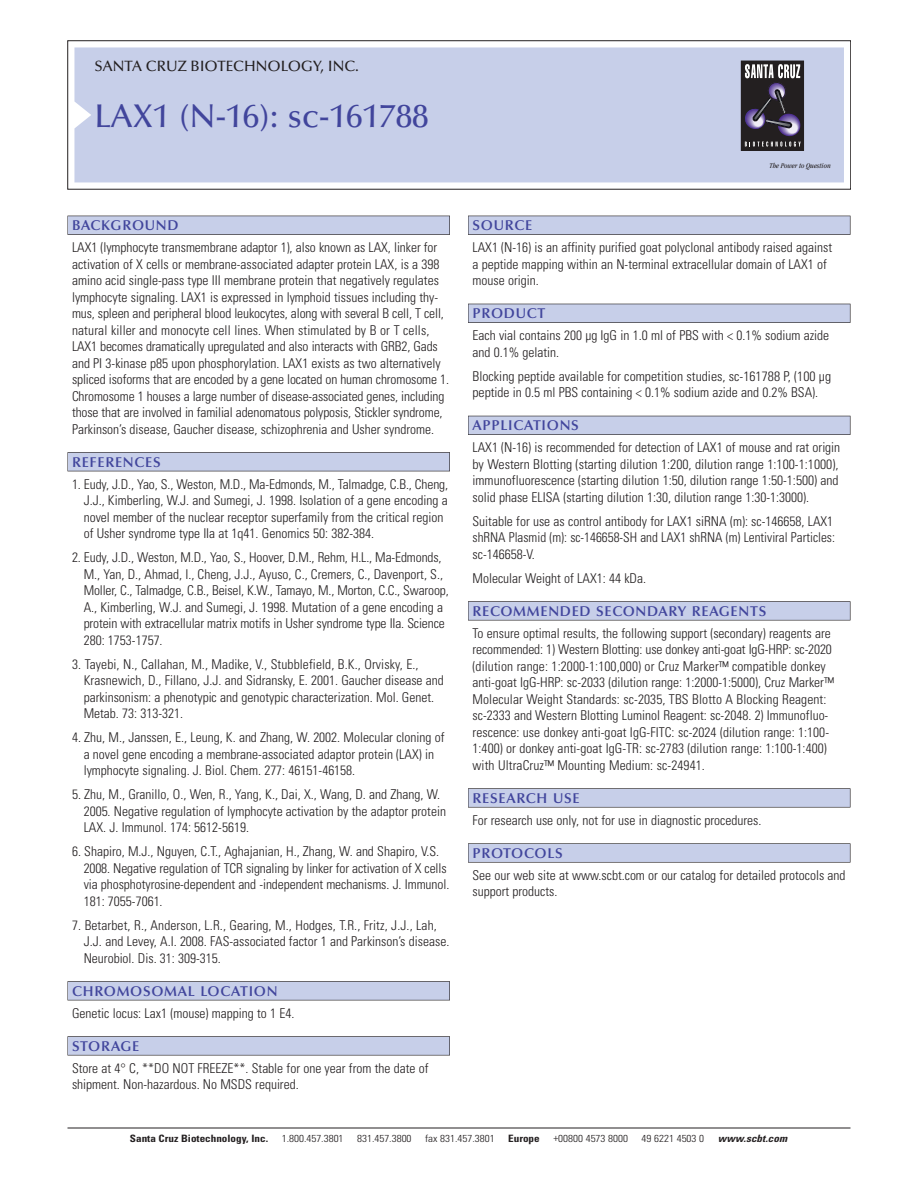
<style>
.page{position:relative;width:918px;height:1188px;background:#fff}
.page>*{position:absolute;margin:0;border:0;box-sizing:border-box;transform-origin:0 0}
.t1{font:500 33px "Optima";color:#41459c}
.t2{font:500 15px "Optima";color:#231f20}
.t3{font:600 14.25px "Optima";letter-spacing:.05em;color:#41459c}
.t4{font:300 condensed 13.5px/16.5px "Univers";color:#231f20}
.t5{font:300 condensed 10.2px "Univers";color:#231f20;scale:1.1 1}
.t6{font:700 condensed 10.2px "Univers";color:#231f20;scale:1.1 1}
.t7{font:italic 700 condensed 10.2px "Univers";color:#231f20;scale:1.1 1}
.t8{font:italic condensed 7.5px "Garamond";color:#231f20}
</style>
<div class="page">
<div style="left:74px;top:47px;width:770px;height:135px;background:#c7cfe9"></div>
<div style="left:741px;top:61px;width:62px;height:89px;background:#231f20"></div>
<div style="left:741px;top:61px;width:63px;height:90px;border:1px solid #231f20"></div>
<svg style="left:741px;top:64px;width:64px;height:83px"></svg>
<div style="left:68px;top:216px;width:382px;height:19px;background:#64636a"></div>
<div style="left:68px;top:216px;width:381px;height:18px;background:#c7cfe9"></div>
<div style="left:68px;top:452px;width:382px;height:19px;background:#64636a"></div>
<div style="left:68px;top:453px;width:381px;height:18px;background:#c7cfe9"></div>
<div style="left:68px;top:981px;width:382px;height:19px;background:#67666b"></div>
<div style="left:68px;top:982px;width:381px;height:18px;background:#c7cfe9"></div>
<div style="left:68px;top:1036px;width:382px;height:19px;background:#6b696e"></div>
<div style="left:68px;top:1037px;width:381px;height:18px;background:#c7cfe9"></div>
<div style="left:468px;top:216px;width:382px;height:19px;background:#64636a"></div>
<div style="left:468px;top:216px;width:382px;height:18px;background:#c7cfe9"></div>
<div style="left:468px;top:304px;width:382px;height:19px;background:#62626a"></div>
<div style="left:468px;top:304px;width:382px;height:18px;background:#c7cfe9"></div>
<div style="left:468px;top:416px;width:382px;height:19px;background:#63636c"></div>
<div style="left:468px;top:416px;width:382px;height:18px;background:#c7cfe9"></div>
<div style="left:468px;top:601px;width:382px;height:19px;background:#6b696e"></div>
<div style="left:468px;top:602px;width:382px;height:18px;background:#c7cfe9"></div>
<svg style="left:468px;top:788px;width:382px;height:20px"></svg>
<div style="left:468px;top:789px;width:382px;height:18px;background:#c7cfe9"></div>
<div style="left:468px;top:843px;width:382px;height:20px;background:#7a7879"></div>
<div style="left:468px;top:844px;width:382px;height:18px;background:#c7cfe9"></div>
<hr style="left:68px;top:1128px;width:782px;height:1px;background:#231f20">
<p class="t2" style="left:94px;top:60px;width:266px">SANTA CRUZ BIOTECHNOLOGY, INC.</p>
<h1 class="t1" style="left:94px;top:102px;width:336px">LAX1 (N-16): sc-161788</h1>
<p class="t3" style="left:72px;top:219px;width:108px">BACKGROUND</p>
<p class="t4" style="left:72px;top:240px;width:379px">LAX1 (lymphocyte transmembrane adaptor 1), also known as LAX, linker for activation of X cells or membrane-associated adapter protein LAX, is a 398 amino acid single-pass type III membrane protein that negatively regulates lymphocyte signaling. LAX1 is expressed in lymphoid tissues including thy&shy;mus, spleen and peripheral blood leukocytes, along with several B cell, T cell, natural killer and monocyte cell lines. When stimulated by B or T cells, LAX1 becomes dramatically upregulated and also interacts with GRB2, Gads and PI 3-kinase p85 upon phosphorylation. LAX1 exists as two alternatively spliced isoforms that are encoded by a gene located on human chromosome 1.<br>Chromosome 1 houses a large number of disease-associated genes, including those that are involved in familial adenomatous polyposis, Stickler syndrome, Parkinson’s disease, Gaucher disease, schizophrenia and Usher syndrome.</p>
<p class="t3" style="left:72px;top:456px;width:90px">REFERENCES</p>
<p class="t4" style="left:84px;top:477px;width:366px;text-indent:-12px">1. Eudy, J.D., Yao, S., Weston, M.D., Ma-Edmonds, M., Talmadge, C.B., Cheng, J.J., Kimberling, W.J. and Sumegi, J. 1998. Isolation of a gene encoding a novel member of the nuclear receptor superfamily from the critical region of Usher syndrome type IIa at 1q41. Genomics 50: 382-384.</p>
<p class="t4" style="left:84px;top:550px;width:367px;text-indent:-12px">2. Eudy, J.D., Weston, M.D., Yao, S., Hoover, D.M., Rehm, H.L., Ma-Edmonds, M., Yan, D., Ahmad, I., Cheng, J.J., Ayuso, C., Cremers, C., Davenport, S., Moller, C., Talmadge, C.B., Beisel, K.W., Tamayo, M., Morton, C.C., Swaroop, A., Kimberling, W.J. and Sumegi, J. 1998. Mutation of a gene encoding a protein with extracellular matrix motifs in Usher syndrome type IIa. Science 280: 1753-1757.</p>
<p class="t4" style="left:84px;top:657px;width:362px;text-indent:-12px">3. Tayebi, N., Callahan, M., Madike, V., Stubblefield, B.K., Orvisky, E., Krasnewich, D., Fillano, J.J. and Sidransky, E. 2001. Gaucher disease and parkinsonism: a phenotypic and genotypic characterization. Mol. Genet.<br>Metab. 73: 313-321.</p>
<p class="t4" style="left:84px;top:730px;width:362px;text-indent:-12px">4. Zhu, M., Janssen, E., Leung, K. and Zhang, W. 2002. Molecular cloning of a novel gene encoding a membrane-associated adaptor protein (LAX) in lymphocyte signaling. J. Biol. Chem. 277: 46151-46158.</p>
<p class="t4" style="left:84px;top:787px;width:364px;text-indent:-12px">5. Zhu, M., Granillo, O., Wen, R., Yang, K., Dai, X., Wang, D. and Zhang, W.<br>2005. Negative regulation of lymphocyte activation by the adaptor protein<br>LAX. J. Immunol. 174: 5612-5619.</p>
<p class="t4" style="left:84px;top:844px;width:367px;text-indent:-12px">6. Shapiro, M.J., Nguyen, C.T., Aghajanian, H., Zhang, W. and Shapiro, V.S.<br>2008. Negative regulation of TCR signaling by linker for activation of X cells via phosphotyrosine-dependent and -independent mechanisms. J. Immunol.<br>181: 7055-7061.</p>
<p class="t4" style="left:84px;top:918px;width:367px;text-indent:-12px">7. Betarbet, R., Anderson, L.R., Gearing, M., Hodges, T.R., Fritz, J.J., Lah,<br>J.J. and Levey, A.I. 2008. FAS-associated factor 1 and Parkinson’s disease.<br>Neurobiol. Dis. 31: 309-315.</p>
<p class="t3" style="left:72px;top:985px;width:207px">CHROMOSOMAL LOCATION</p>
<p class="t4" style="left:72px;top:1006px;width:224px">Genetic locus: Lax1 (mouse) mapping to 1 E4.</p>
<p class="t3" style="left:72px;top:1040px;width:69px">STORAGE</p>
<p class="t4" style="left:72px;top:1061px;width:358px">Store at 4° C, **DO NOT FREEZE**. Stable for one year from the date of shipment. Non-hazardous. No MSDS required.</p>
<p class="t8" style="left:769px;top:163px;width:63px">The Power to Question</p>
<p class="t3" style="left:473px;top:219px;width:61px">SOURCE</p>
<p class="t4" style="left:473px;top:240px;width:361px">LAX1 (N-16) is an affinity purified goat polyclonal antibody raised against a peptide mapping within an N-terminal extracellular domain of LAX1 of mouse origin.</p>
<p class="t3" style="left:473px;top:307px;width:74px">PRODUCT</p>
<p class="t4" style="left:473px;top:328px;width:358px">Each vial contains 200 µg IgG in 1.0 ml of PBS with &lt; 0.1% sodium azide and 0.1% gelatin.</p>
<p class="t4" style="left:473px;top:369px;width:360px">Blocking peptide available for competition studies, sc-161788 P, (100 µg peptide in 0.5 ml PBS containing &lt; 0.1% sodium azide and 0.2% BSA).</p>
<p class="t3" style="left:473px;top:419px;width:108px">APPLICATIONS</p>
<p class="t4" style="left:473px;top:441px;width:369px">LAX1 (N-16) is recommended for detection of LAX1 of mouse and rat origin by Western Blotting (starting dilution 1:200, dilution range 1:100-1:1000), immunofluorescence (starting dilution 1:50, dilution range 1:50-1:500) and solid phase ELISA (starting dilution 1:30, dilution range 1:30-1:3000).</p>
<p class="t4" style="left:473px;top:514px;width:364px">Suitable for use as control antibody for LAX1 siRNA (m): sc-146658, LAX1 shRNA Plasmid (m): sc-146658-SH and LAX1 shRNA (m) Lentiviral Particles: sc-146658-V.</p>
<p class="t4" style="left:473px;top:571px;width:175px">Molecular Weight of LAX1: 44 kDa.</p>
<p class="t3" style="left:473px;top:605px;width:295px">RECOMMENDED SECONDARY REAGENTS</p>
<p class="t4" style="left:473px;top:626px;width:363px">To ensure optimal results, the following support (secondary) reagents are recommended: 1) Western Blotting: use donkey anti-goat IgG-HRP: sc-2020 (dilution range: 1:2000-1:100,000) or Cruz Marker™ compatible donkey anti-goat IgG-HRP: sc-2033 (dilution range: 1:2000-1:5000), Cruz Marker™ Molecular Weight Standards: sc-2035, TBS Blotto A Blocking Reagent: sc-2333 and Western Blotting Luminol Reagent: sc-2048. 2) Immunofluo&shy;rescence: use donkey anti-goat IgG-FITC: sc-2024 (dilution range: 1:100- 1:400) or donkey anti-goat IgG-TR: sc-2783 (dilution range: 1:100-1:400) with UltraCruz™ Mounting Medium: sc-24941.</p>
<p class="t3" style="left:473px;top:792px;width:109px">RESEARCH USE</p>
<p class="t4" style="left:473px;top:813px;width:290px">For research use only, not for use in diagnostic procedures.</p>
<p class="t3" style="left:473px;top:847px;width:92px">PROTOCOLS</p>
<p class="t4" style="left:473px;top:868px;width:375px">See our web site at www.scbt.com or our catalog for detailed protocols and support products.</p>
<p class="t6" style="left:130px;top:1135px;width:127px">Santa Cruz Biotechnology, Inc.</p>
<p class="t5" style="left:282px;top:1135px;width:58px">1.800.457.3801</p>
<p class="t5" style="left:357px;top:1135px;width:51px">831.457.3800</p>
<p class="t5" style="left:425px;top:1135px;width:65px">fax 831.457.3801</p>
<p class="t6" style="left:508px;top:1135px;width:30px">Europe</p>
<p class="t5" style="left:553px;top:1135px;width:69px">+00800 4573 8000</p>
<p class="t5" style="left:642px;top:1135px;width:58px">49 6221 4503 0</p>
<p class="t7" style="left:718px;top:1135px;width:67px">www.scbt.com</p>
</div>
